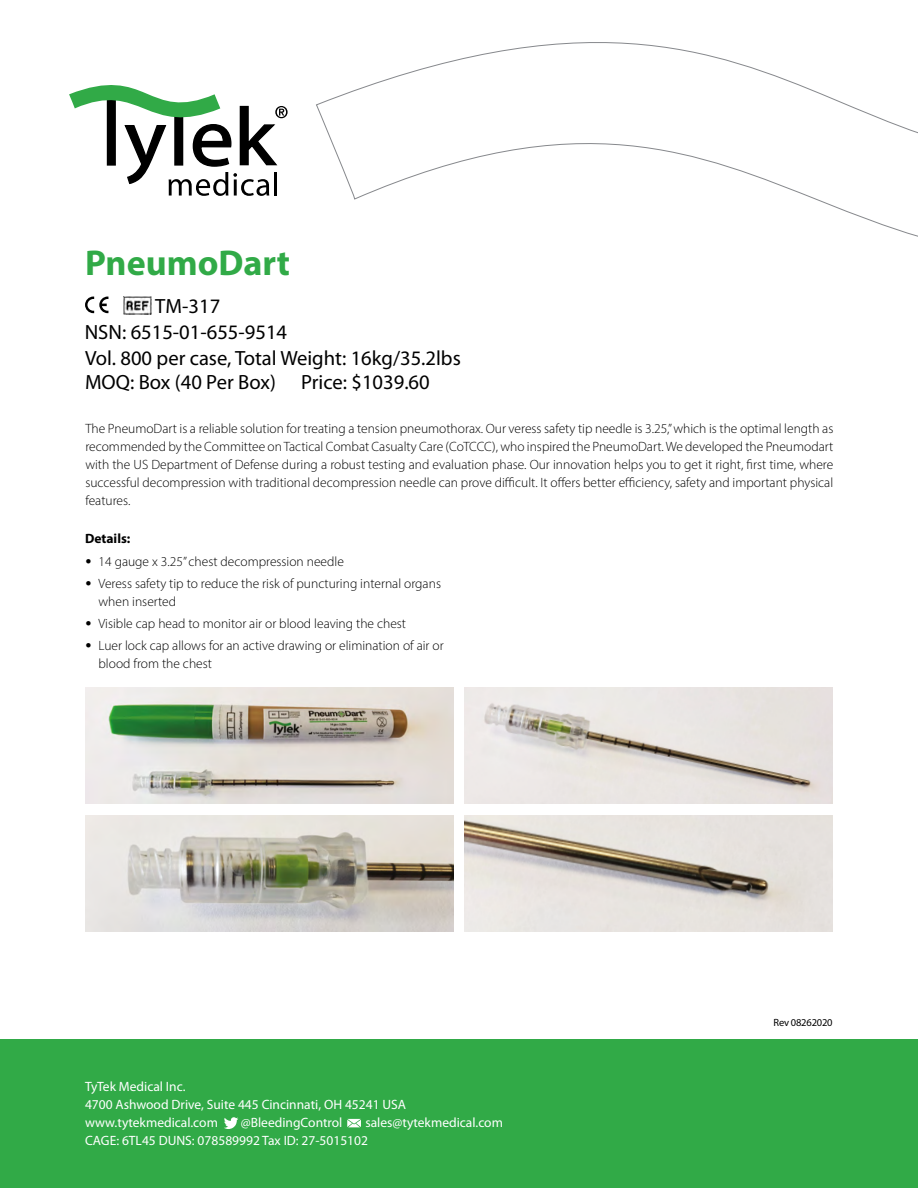
<style>
.page{position:relative;width:918px;height:1188px;background:#fff}
.page>*{position:absolute;margin:0;border:0;box-sizing:border-box;transform-origin:0 0}
.t1{font:700 36px "Myriad Pro";color:#31aa47}
.t2{font:20.7px/26.1px "Myriad Pro";color:#000}
.t3{font:300 13.5px/18px "Myriad Pro";color:#000}
.t4{font:13.5px/18px "Myriad Pro";color:#fff}
.t5{font:700 13.5px "Myriad Pro";color:#000}
.t6{font:10.5px "Myriad Pro";letter-spacing:-.02em;color:#000}
.s1{font-family:"Arial";font-weight:900}
</style>
<div class="page">
<div style="left:0;top:1039px;width:918px;height:149px;background:#31aa47"></div>
<img style="left:123px;top:297px;width:28px;height:17px">
<img style="left:465px;top:687px;width:368px;height:117px">
<img style="left:85px;top:815px;width:368px;height:117px">
<img style="left:465px;top:815px;width:368px;height:117px">
<img style="left:85px;top:687px;width:368px;height:117px">
<svg style="left:316px;top:42px;width:602px;height:195px"></svg>
<svg style="left:85px;top:297px;width:23px;height:16px"></svg>
<svg style="left:69px;top:85px;width:219px;height:111px"></svg>
<hr style="left:274px;top:172px;width:3px;height:24px;background:#000">
<svg style="left:224px;top:1117px;width:14px;height:12px"></svg>
<svg style="left:347px;top:1119px;width:14px;height:8px"></svg>
<h1 class="t1" style="left:85px;top:239px;width:207px">PneumoDart</h1>
<h2 class="t2" style="left:155px;top:293px;width:67px">TM-317</h2>
<h2 class="t2" style="left:85px;top:319px;width:378px">NSN: 6515-01-655-9514<br>Vol. 800 per case, Total Weight: 16kg/35.2lbs</h2>
<h2 class="t2" style="left:85px;top:369px;width:346px">MOQ: Box (40 Per Box) Price: $1039.60</h2>
<p class="t3" style="left:85px;top:420px;width:750px;text-align:justify">The PneumoDart is a reliable solution for treating a tension pneumothorax. Our veress safety tip needle is 3.25,” which is the optimal length as recommended by the Committee on Tactical Combat Casualty Care (CoTCCC), who inspired the PneumoDart. We developed the Pneumodart with the US Department of Defense during a robust testing and evaluation phase. Our innovation helps you to get it right, first time, where successful decompression with traditional decompression needle can prove difficult. It offers better efficiency, safety and important physical features.</p>
<p class="t5" style="left:85px;top:530px;width:47px">Details:</p>
<p class="t3" style="left:85px;top:552px;width:260px"><span class="s1">•</span> 14 gauge x 3.25” chest decompression needle</p>
<p class="t3" style="left:99px;top:574px;width:344px;text-indent:-14px"><span class="s1">•</span> Veress safety tip to reduce the risk of puncturing internal organs when inserted</p>
<p class="t3" style="left:85px;top:614px;width:323px"><span class="s1">•</span> Visible cap head to monitor air or blood leaving the chest</p>
<p class="t3" style="left:99px;top:637px;width:347px;text-indent:-14px"><span class="s1">•</span> Luer lock cap allows for an active drawing or elimination of air or blood from the chest</p>
<p class="t4" style="left:85px;top:1077px;width:323px">TyTek Medical Inc.<br>4700 Ashwood Drive, Suite 445 Cincinnati, OH 45241 USA www.tytekmedical.com</p>
<p class="t4" style="left:85px;top:1113px;width:419px;text-indent:280px">sales@tytekmedical.com<br>CAGE: 6TL45 DUNS: 078589992 Tax ID: 27-5015102</p>
<p class="t4" style="left:241px;top:1113px;width:103px">@BleedingControl</p>
<p class="t6" style="left:774px;top:1016px;width:61px">Rev 08262020</p>
</div>
